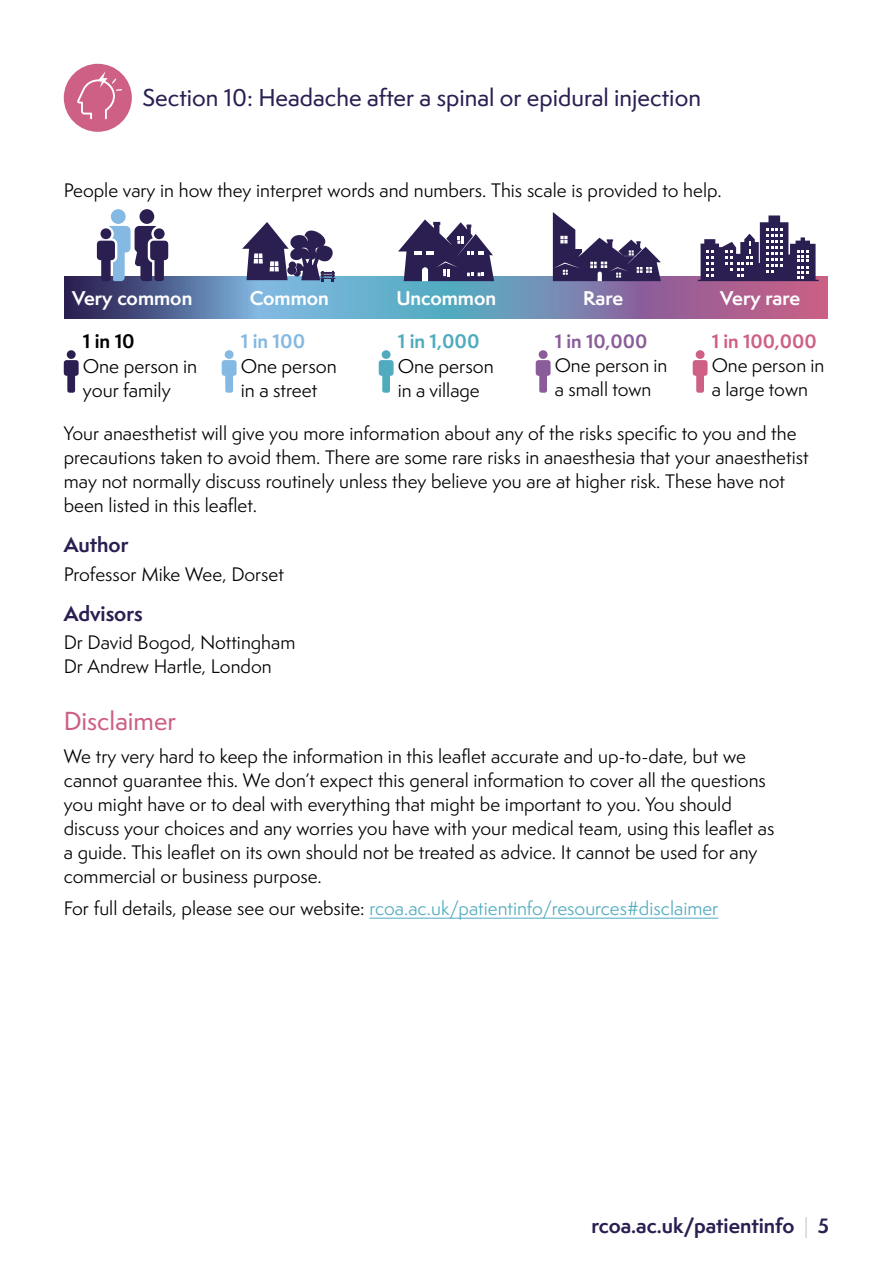
<style>
.page{position:relative;width:893px;height:1263px;background:#fff}
.page>*{position:absolute;margin:0;border:0;box-sizing:border-box;transform-origin:0 0}
.t1{font:500 24px "Semplicita Pro";color:#cd6084}
.t2{font:500 22.5px "Semplicita Pro";color:#2b1f51}
.t3{font:700 19.5px "Semplicita Pro";color:#2b1f51}
.t4{font:700 19.35px "Semplicita Pro";color:#2b1f51}
.t5{font:18.3px/24.3px "Semplicita Pro";color:#000}
.t6{font:700 18.3px "Semplicita Pro";color:#fff}
.t7{font:700 18.3px "Semplicita Pro";color:#50abbf}
.t8{font:700 18.3px "Semplicita Pro";color:#83b9e2}
.t9{font:700 18.3px "Semplicita Pro";color:#000}
.t10{font:18px/24px "Semplicita Pro";color:#000}
.t11{font:18px "Semplicita Pro";color:#50abbf}
.t12{font:700 18px "Semplicita Pro";color:#cd6084}
.t13{font:700 18px "Semplicita Pro";color:#8a5d9a}
.s1{color:#000}
.s2{font-weight:300;color:#b5b6b5}
</style>
<div class="page">
<svg style="left:65px;top:276px;width:763px;height:43px;background:#747fa8"></svg>
<svg style="left:242px;top:222px;width:94px;height:59px"></svg>
<svg style="left:553px;top:212px;width:108px;height:69px"></svg>
<svg style="left:698px;top:215px;width:121px;height:66px"></svg>
<div style="left:111px;top:209px;width:15px;height:15px;background:#83b9e2;border-radius:50%"></div>
<div style="left:139px;top:209px;width:15px;height:15px;background:#2b1f51;border-radius:50%"></div>
<svg style="left:97px;top:226px;width:71px;height:55px"></svg>
<div style="left:225px;top:350px;width:9px;height:9px;background:#83b9e2;border-radius:50%"></div>
<svg style="left:222px;top:360px;width:15px;height:33px"></svg>
<div style="left:67px;top:350px;width:9px;height:9px;background:#2b1f51;border-radius:50%"></div>
<svg style="left:64px;top:360px;width:15px;height:33px"></svg>
<div style="left:382px;top:350px;width:9px;height:9px;background:#50abbf;border-radius:50%"></div>
<svg style="left:379px;top:360px;width:15px;height:33px"></svg>
<div style="left:539px;top:350px;width:9px;height:9px;background:#8a5d9a;border-radius:50%"></div>
<svg style="left:536px;top:360px;width:15px;height:33px"></svg>
<div style="left:696px;top:350px;width:9px;height:9px;background:#cd6084;border-radius:50%"></div>
<svg style="left:693px;top:360px;width:15px;height:33px"></svg>
<svg style="left:398px;top:219px;width:96px;height:62px"></svg>
<hr style="left:369px;top:918px;width:349px;height:1px;background:#50abbf">
<div style="left:64px;top:64px;width:68px;height:68px;background:#cd6084;border-radius:50%"></div>
<svg style="left:77px;top:71px;width:45px;height:48px"></svg>
<p class="t2" style="left:142px;top:82px;width:560px">Section 10: Headache after a spinal or epidural injection</p>
<p class="t10" style="left:64px;top:178px;width:659px">People vary in how they interpret words and numbers. This scale is provided to help.</p>
<p class="t6" style="left:72px;top:284px;width:122px">Very common</p>
<p class="t6" style="left:250px;top:284px;width:81px">Common</p>
<p class="t6" style="left:396px;top:284px;width:101px">Uncommon</p>
<p class="t6" style="left:583px;top:284px;width:41px">Rare</p>
<p class="t6" style="left:720px;top:284px;width:81px">Very rare</p>
<p class="t9" style="left:83px;top:328px;width:53px">1 in 10</p>
<p class="t5" style="left:83px;top:354px;width:116px">One person in your family</p>
<p class="t12" style="left:712px;top:328px;width:106px">1 in 100,000</p>
<p class="t10" style="left:712px;top:353px;width:114px">One person in a large town</p>
<p class="t10" style="left:64px;top:421px;width:746px">Your anaesthetist will give you more information about any of the risks specific to you and the precautions taken to avoid them. There are some rare risks in anaesthesia that your anaesthetist may not normally discuss routinely unless they believe you are at higher risk. These have not been listed in this leaflet.</p>
<p class="t3" style="left:64px;top:530px;width:66px">Author</p>
<p class="t10" style="left:64px;top:562px;width:222px">Professor Mike Wee, Dorset</p>
<p class="t3" style="left:64px;top:599px;width:80px">Advisors</p>
<p class="t10" style="left:64px;top:630px;width:233px">Dr David Bogod, Nottingham<br>Dr Andrew Hartle, London</p>
<h1 class="t1" style="left:64px;top:704px;width:114px">Disclaimer</h1>
<p class="t10" style="left:64px;top:744px;width:712px">We try very hard to keep the information in this leaflet accurate and up-to-date, but we cannot guarantee this. We don’t expect this general information to cover all the questions you might have or to deal with everything that might be important to you. You should discuss your choices and any worries you have with your medical team, using this leaflet as a guide. This leaflet on its own should not be treated as advice. It cannot be used for any commercial or business purpose.</p>
<p class="t11" style="left:64px;top:896px;width:656px"><span class="s1">For full details, please see our website:</span> rcoa.ac.uk/patientinfo/resources#disclaimer</p>
<p class="t13" style="left:555px;top:328px;width:94px">1 in 10,000</p>
<p class="t10" style="left:555px;top:353px;width:114px">One person in a small town</p>
<p class="t7" style="left:398px;top:328px;width:83px">1 in 1,000</p>
<p class="t5" style="left:398px;top:353px;width:97px">One person</p>
<p class="t10" style="left:398px;top:378px;width:83px">in a village</p>
<p class="t8" style="left:241px;top:328px;width:66px">1 in 100</p>
<p class="t5" style="left:241px;top:354px;width:97px">One person in a street</p>
<p class="t4" style="left:591px;top:1211px;width:239px">rcoa.ac.uk/patientinfo <span class="s2">|</span> 5</p>
</div>
